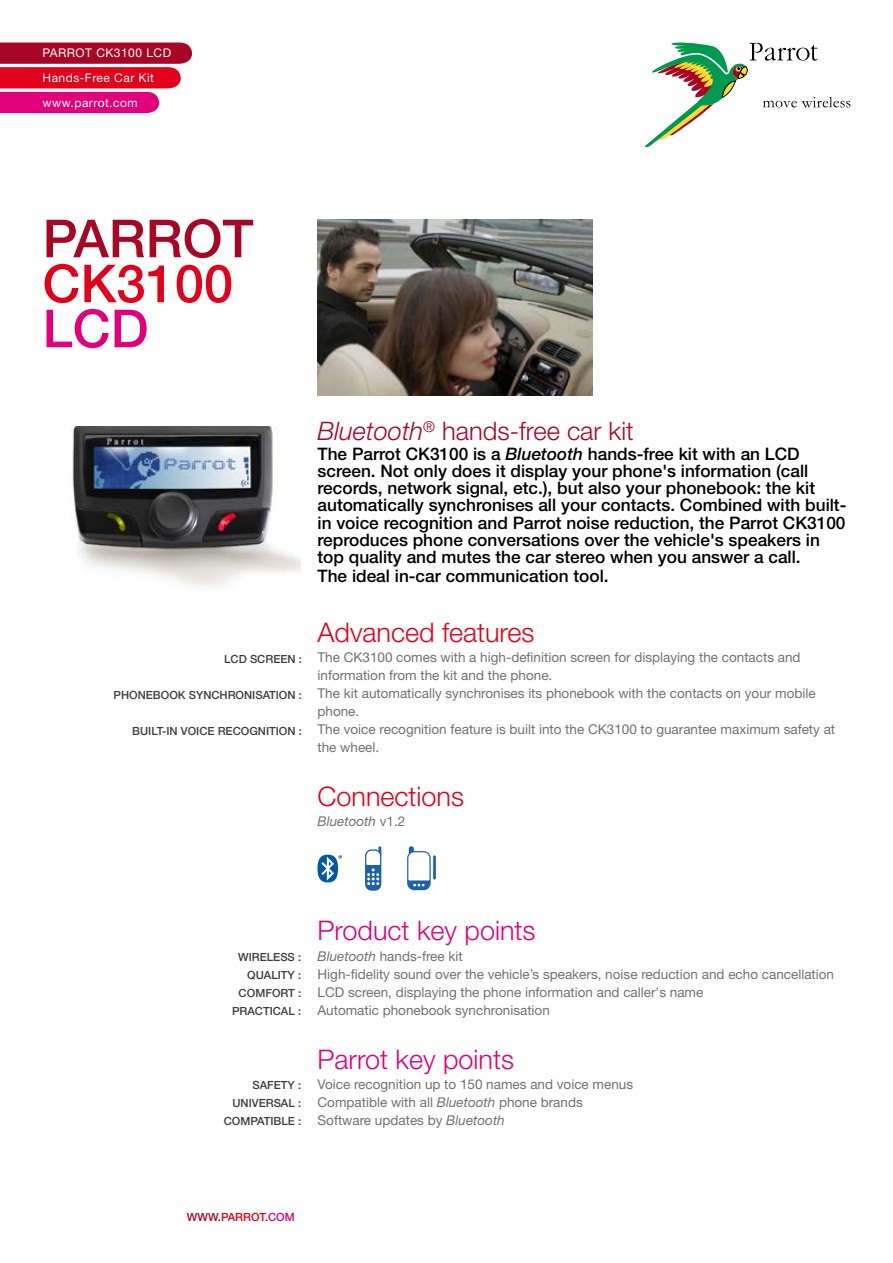
<style>
.page{position:relative;width:893px;height:1263px;background:#fff}
.page>*{position:absolute;margin:0;border:0;box-sizing:border-box;transform-origin:0 0}
.t1{font:500 52.5px "Helvetica Neue";color:#a70725}
.t2{font:500 52.5px "Helvetica Neue";color:#e2001a}
.t3{font:500 52.5px "Helvetica Neue";color:#e2007a}
.t4{font:300 27px "Helvetica Neue";color:#e2007a}
.t5{font:300 27px "Helvetica Neue";color:#e2001a}
.t6{font:300 25.5px "Helvetica Neue";color:#a70725}
.t7{font:500 17.25px/17.2px "Helvetica Neue";color:#000}
.t8{font:13.5px/18px "Helvetica Neue";color:#707173}
.t9{font:italic 13.5px "Helvetica Neue";color:#707173}
.t10{font:12px/24.8px "Helvetica Neue";letter-spacing:.04em;color:#fff}
.t11{font:500 11.25px/18px "Helvetica Neue";color:#3e3e40;text-align:right}
.t12{font:500 11.25px "Helvetica Neue";color:#e2001a}
.s1{font-style:italic}
.s2{font-style:normal}
.s3{color:#a70725}
.s4{color:#e2007a}
</style>
<div class="page">
<svg style="left:365px;top:846px;width:16px;height:45px"></svg>
<svg style="left:317px;top:855px;width:25px;height:27px"></svg>
<svg style="left:407px;top:846px;width:29px;height:44px"></svg>
<svg style="left:0;top:43px;width:192px;height:70px;background:#d52e5c"></svg>
<img style="left:317px;top:220px;width:275px;height:176px">
<img style="left:72px;top:426px;width:228px;height:160px">
<svg style="left:645px;top:42px;width:205px;height:106px"></svg>
<p class="t10" style="left:43px;top:40px;width:130px">Parrot CK3100 LCD</p>
<p class="t10" style="left:43px;top:65px;width:113px">Hands-Free Car Kit www.parrot.com</p>
<h1 class="t1" style="left:43px;top:207px;width:104px">PARRO</h1>
<h1 class="t1" style="left:222px;top:207px;width:33px">T</h1>
<h1 class="t2" style="left:43px;top:252px;width:192px">CK3100</h1>
<h1 class="t3" style="left:43px;top:297px;width:107px">LCD</h1>
<p class="t11" style="left:224px;top:649px;width:79px">LCD screen :</p>
<p class="t11" style="left:113px;top:685px;width:190px">Phonebook synchronisation :</p>
<p class="t11" style="left:132px;top:721px;width:171px">Built-in voice recognition :</p>
<h3 class="t6" style="left:317px;top:415px;width:318px"><span class="s1">Bluetooth</span><sup>®</sup> hands-free car kit</h3>
<p class="t7" style="left:317px;top:445px;width:530px">The Parrot CK3100 is a <span class="s1">Bluetooth</span> hands-free kit with an LCD screen. Not only does it display your phone's information (call records, network signal, etc.), but also your phonebook: the kit automatically synchronises all your contacts. Combined with built&shy;in voice recognition and Parrot noise reduction, the Parrot CK3100 reproduces phone conversations over the vehicle's speakers in top quality and mutes the car stereo when you answer a call.</p>
<p class="t7" style="left:317px;top:567px;width:293px">The ideal in-car communication tool.</p>
<h2 class="t5" style="left:317px;top:616px;width:219px">Advanced features</h2>
<p class="t8" style="left:317px;top:648px;width:519px">The CK3100 comes with a high-definition screen for displaying the contacts and information from the kit and the phone.<br>The kit automatically synchronises its phonebook with the contacts on your mobile phone.<br>The voice recognition feature is built into the CK3100 to guarantee maximum safety at the wheel.</p>
<h2 class="t5" style="left:317px;top:780px;width:148px">Connections</h2>
<p class="t9" style="left:317px;top:813px;width:89px">Bluetooth <span class="s2">v1.2</span></p>
<p class="t11" style="left:232px;top:948px;width:71px">wireless :<br>QUALITy : comfort :<br>PRACTICAL :</p>
<p class="t11" style="left:232px;top:1075px;width:70px;text-align:left;text-indent:20px">SafeTY :<br>UNIVERS</p>
<p class="t11" style="left:224px;top:1093px;width:79px">AL :<br>COM PATIBLE :</p>
<h2 class="t4" style="left:317px;top:914px;width:220px">Product key points</h2>
<p class="t8" style="left:317px;top:946px;width:518px"><span class="s1">Bluetooth</span> hands-free kit<br>High-fidelity sound over the vehicle’s speakers, noise reduction and echo cancellation LCD screen, displaying the phone information and caller's name<br>Automatic phonebook synchronisation</p>
<h2 class="t4" style="left:317px;top:1042px;width:198px">Parrot key points</h2>
<p class="t8" style="left:317px;top:1075px;width:317px">Voice recognition up to 150 names and voice menus<br>Compatible with all <span class="s1">Bluetooth</span> phone brands<br>Software updates by <span class="s1">Bluetooth</span></p>
<p class="t12" style="left:187px;top:1210px;width:109px"><span class="s3">www.</span>parrot.<span class="s4">com</span></p>
</div>
